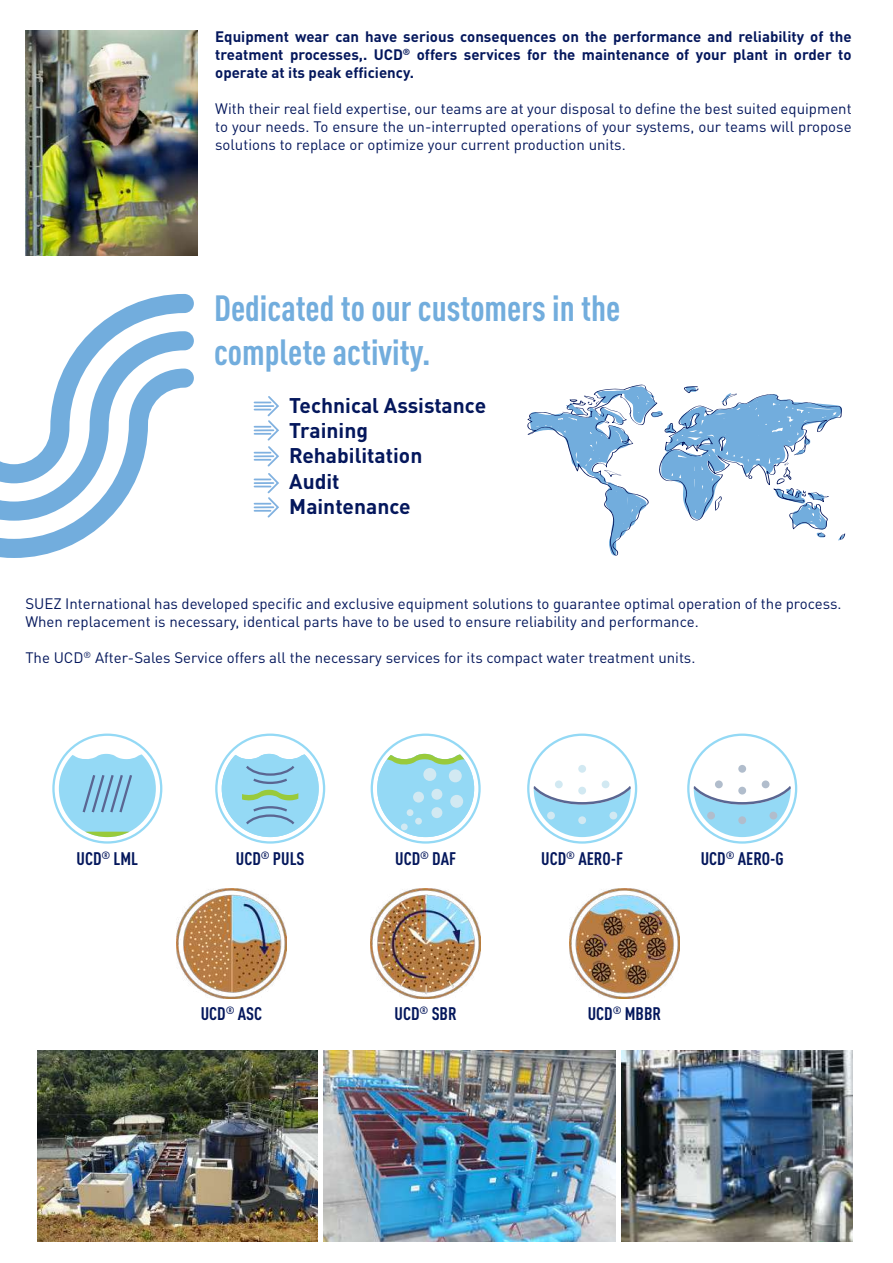
<style>
.page{position:relative;width:893px;height:1263px;background:#fff}
.page>*{position:absolute;margin:0;border:0;box-sizing:border-box;transform-origin:0 0}
.t1{font:700 condensed 36px/43.2px "DIN Pro";color:#72addd}
.t2{font:700 21px/25.2px "DIN Pro";color:#04175c}
.t3{font:700 condensed 18px "DIN Pro";color:#04175c}
.t4{font:15px/18px "DIN Pro";color:#04175c;text-align:justify}
.t5{font:700 15px/18px "DIN Pro";color:#04175c;text-align:justify}
</style>
<div class="page">
<img style="left:25px;top:30px;width:173px;height:225px">
<img style="left:38px;top:1050px;width:280px;height:192px">
<img style="left:324px;top:1050px;width:292px;height:192px">
<img style="left:621px;top:1050px;width:231px;height:192px">
<svg style="left:53px;top:735px;width:108px;height:107px"></svg>
<div style="left:52px;top:733px;width:110px;height:111px;border:2px solid #94d9f5;border-radius:50%"></div>
<svg style="left:59px;top:754px;width:97px;height:83px;background:#a2d8ed"></svg>
<div style="left:687px;top:733px;width:110px;height:111px;border:2px solid #94d9f5;border-radius:50%"></div>
<div style="left:762px;top:780px;width:7px;height:8px;background:#b1bdcc;border-radius:50%"></div>
<div style="left:738px;top:765px;width:8px;height:8px;background:#b1bdcc;border-radius:50%"></div>
<div style="left:715px;top:780px;width:8px;height:8px;background:#b1bdcc;border-radius:50%"></div>
<svg style="left:694px;top:786px;width:97px;height:51px"></svg>
<svg style="left:372px;top:735px;width:108px;height:107px"></svg>
<div style="left:371px;top:733px;width:110px;height:111px;border:2px solid #94d9f5;border-radius:50%"></div>
<svg style="left:377px;top:754px;width:97px;height:83px;background:#aadfec"></svg>
<div style="left:527px;top:733px;width:110px;height:111px;border:2px solid #94d9f5;border-radius:50%"></div>
<div style="left:602px;top:780px;width:7px;height:8px;background:#d2e9f2;border-radius:50%"></div>
<div style="left:578px;top:765px;width:8px;height:8px;background:#d2e9f2;border-radius:50%"></div>
<div style="left:555px;top:780px;width:8px;height:8px;background:#d2e9f2;border-radius:50%"></div>
<svg style="left:534px;top:786px;width:97px;height:51px"></svg>
<svg style="left:216px;top:735px;width:108px;height:107px"></svg>
<div style="left:215px;top:733px;width:110px;height:111px;border:2px solid #94d9f5;border-radius:50%"></div>
<svg style="left:222px;top:754px;width:97px;height:83px;background:#a1d8ea"></svg>
<img style="left:176px;top:889px;width:110px;height:110px">
<img style="left:371px;top:889px;width:110px;height:110px">
<img style="left:569px;top:889px;width:110px;height:110px">
<svg style="left:0;top:294px;width:194px;height:264px"></svg>
<svg style="left:253px;top:396px;width:26px;height:122px"></svg>
<svg style="left:527px;top:384px;width:318px;height:172px"></svg>
<p class="t5" style="left:215px;top:25px;width:638px">Equipment wear can have serious consequences on the performance and reliability of the treatment processes,. UCD<sup>®</sup> offers services for the maintenance of your plant in order to operate at its peak efficiency.</p>
<p class="t4" style="left:215px;top:98px;width:638px">With their real field expertise, our teams are at your disposal to define the best suited equipment to your needs. To ensure the un-interrupted operations of your systems, our teams will propose solutions to replace or optimize your current production units.</p>
<h1 class="t1" style="left:214px;top:284px;width:408px">Dedicated to our customers in the complete activity.</h1>
<h2 class="t2" style="left:289px;top:390px;width:198px">Technical Assistance<br>Training<br>Rehabilitation<br>Audit<br>Maintenance</h2>
<p class="t4" style="left:25px;top:593px;width:818px">SUEZ International has developed specific and exclusive equipment solutions to guarantee optimal operation of the process.<br>When replacement is necessary, identical parts have to be used to ensure reliability and performance.</p>
<p class="t4" style="left:25px;top:647px;width:672px">The UCD<sup>®</sup> After-Sales Service offers all the necessary services for its compact water treatment units.</p>
<p class="t3" style="left:77px;top:845px;width:63px">UCD<sup>®</sup> LML</p>
<p class="t3" style="left:701px;top:845px;width:84px">UCD<sup>®</sup> AERO-G</p>
<p class="t3" style="left:236px;top:845px;width:70px">UCD<sup>®</sup> PULS</p>
<p class="t3" style="left:395px;top:845px;width:62px">UCD<sup>®</sup> DAF</p>
<p class="t3" style="left:541px;top:845px;width:83px">UCD<sup>®</sup> AERO-F</p>
<p class="t3" style="left:201px;top:1000px;width:63px">UCD<sup>®</sup> ASC</p>
<p class="t3" style="left:395px;top:1000px;width:64px">UCD<sup>®</sup> SBR</p>
<p class="t3" style="left:588px;top:1000px;width:75px">UCD<sup>®</sup> MBBR</p>
</div>
